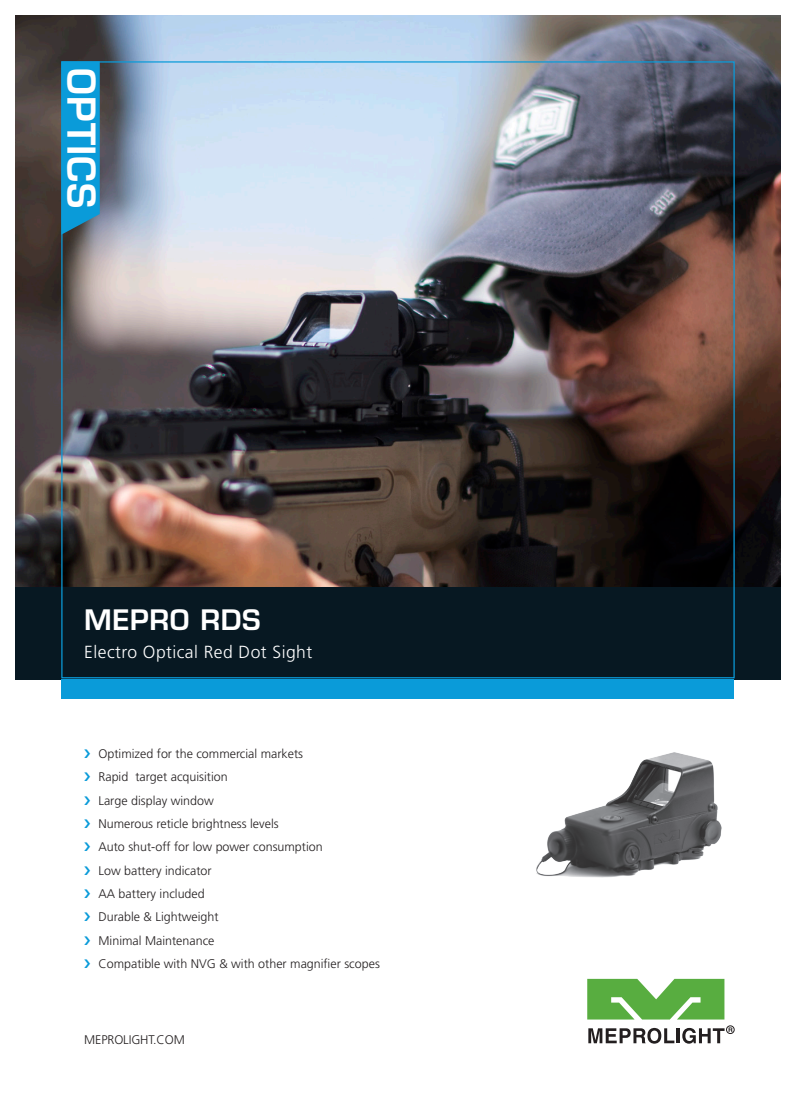
<style>
.page{position:relative;width:796px;height:1105px;background:#fff}
.page>*{position:absolute;margin:0;border:0;box-sizing:border-box;transform-origin:0 0}
.t1{font:600 37.5px "Eurostile LT Std";letter-spacing:.02em;color:#fff}
.t2{font:600 27.5px "Eurostile LT Std";letter-spacing:.02em;color:#fff}
.t3{font:300 17.5px "Frutiger";letter-spacing:.025em;color:#fff}
.t4{font:300 12.5px/23.4px "Frutiger";color:#231f20}
</style>
<div class="page">
<img style="left:15px;top:15px;width:766px;height:572px">
<div style="left:15px;top:587px;width:766px;height:93px;background:#071822"></div>
<svg style="left:588px;top:1027px;width:86px;height:16px"></svg>
<hr style="left:676px;top:1027px;width:4px;height:15px;background:#231f20">
<svg style="left:682px;top:1027px;width:50px;height:16px"></svg>
<div style="left:726px;top:1024px;width:8px;height:9px;border:1px solid #231f20;border-radius:50%"></div>
<svg style="left:587px;top:978px;width:137px;height:41px"></svg>
<img style="left:536px;top:752px;width:186px;height:126px">
<div style="left:61px;top:679px;width:673px;height:20px;background:#0a9bd9"></div>
<svg style="left:63px;top:63px;width:37px;height:171px"></svg>
<h1 class="t1" style="left:105px;top:68px;width:141px;rotate:90deg">OPTICS</h1>
<h2 class="t2" style="left:84px;top:602px;width:178px">MEPRO RDS</h2>
<h3 class="t3" style="left:84px;top:642px;width:229px">Electro Optical Red Dot Sight</h3>
<p class="t4" style="left:135px;top:741px;width:169px;text-indent:-37px">Optimized for the commercial markets target acquisition</p>
<p class="t4" style="left:98px;top:765px;width:283px">Rapid<br>Large display window<br>Numerous reticle brightness levels<br>Auto shut-off for low power consumption<br>Low battery indicator<br>AA battery included<br>Durable &amp; Lightweight<br>Minimal Maintenance<br>Compatible with NVG &amp; with other magnifier scopes</p>
<p class="t4" style="left:84px;top:1027px;width:102px">MEPROLIGHT.COM</p>
</div>
